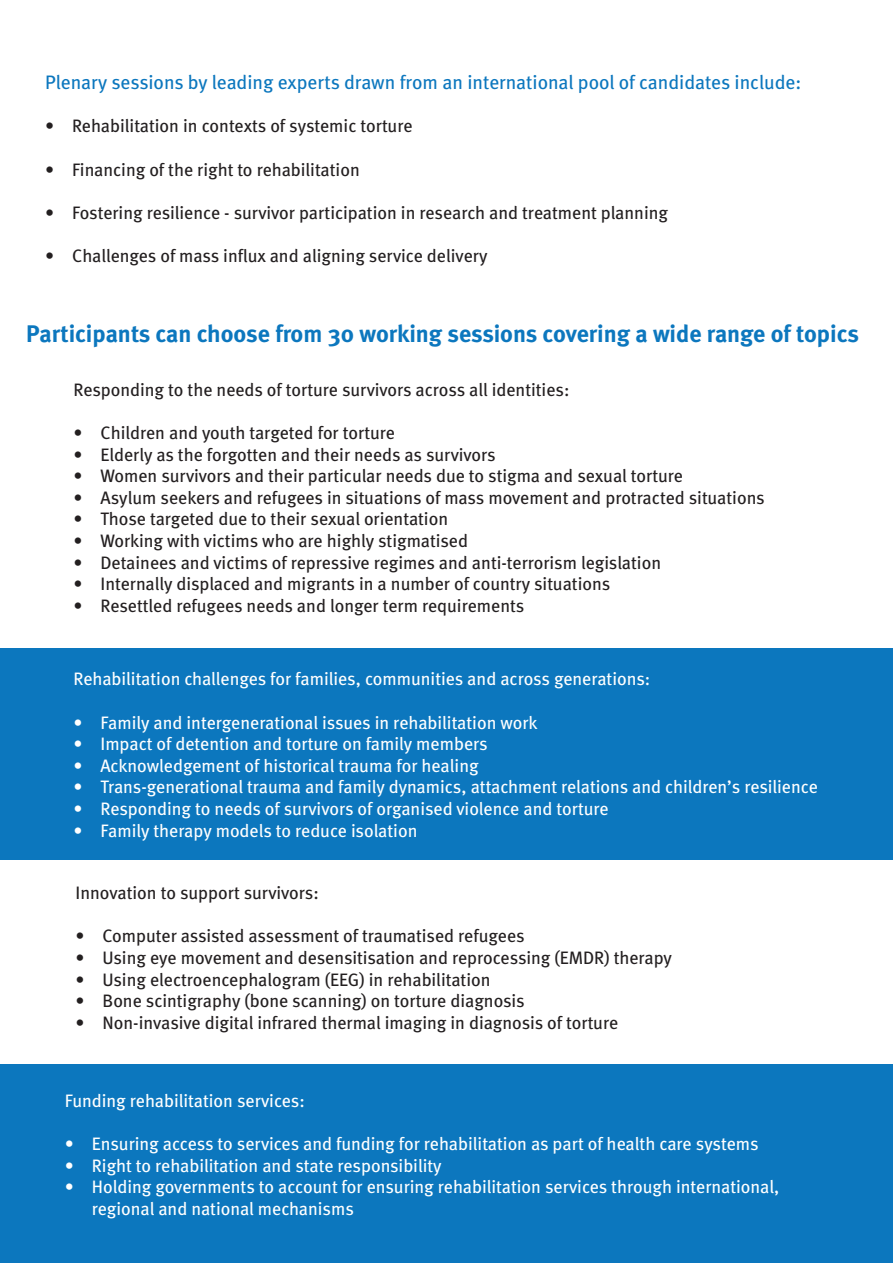
<style>
.page{position:relative;width:893px;height:1263px;background:#fff}
.page>*{position:absolute;margin:0;border:0;box-sizing:border-box;transform-origin:0 0}
.t1{font:700 24px "Meta";color:#0c77be}
.t2{font:19.5px "Meta";color:#0c77be}
.t3{font:18px "Meta";color:#231f20}
.t4{font:18px/21.6px "Meta";color:#fff}
</style>
<div class="page">
<div style="left:1px;top:1064px;width:892px;height:199px;background:#0c77be"></div>
<div style="left:0;top:648px;width:893px;height:212px;background:#0c77be"></div>
<p class="t2" style="left:45px;top:70px;width:758px">Plenary sessions by leading experts drawn from an international pool of candidates include:</p>
<p class="t3" style="left:45px;top:115px;width:369px">• Rehabilitation in contexts of systemic torture</p>
<p class="t3" style="left:45px;top:158px;width:316px">• Financing of the right to rehabilitation</p>
<p class="t3" style="left:45px;top:201px;width:624px">• Fostering resilience - survivor participation in research and treatment planning</p>
<p class="t3" style="left:45px;top:244px;width:444px">• Challenges of mass influx and aligning service delivery</p>
<p class="t1" style="left:26px;top:318px;width:834px">Participants can choose from 30 working sessions covering a wide range of topics</p>
<p class="t3" style="left:74px;top:378px;width:497px">Responding to the needs of torture survivors across all identities:</p>
<p class="t3" style="left:74px;top:421px;width:323px">• Children and youth targeted for torture</p>
<p class="t3" style="left:74px;top:443px;width:424px">• Elderly as the forgotten and their needs as survivors</p>
<p class="t3" style="left:74px;top:464px;width:611px">• Women survivors and their particular needs due to stigma and sexual torture</p>
<p class="t3" style="left:74px;top:486px;width:693px">• Asylum seekers and refugees in situations of mass movement and protracted situations</p>
<p class="t3" style="left:74px;top:508px;width:376px">• Those targeted due to their sexual orientation</p>
<p class="t3" style="left:74px;top:529px;width:396px">• Working with victims who are highly stigmatised</p>
<p class="t3" style="left:74px;top:551px;width:589px">• Detainees and victims of repressive regimes and anti-terrorism legislation</p>
<p class="t3" style="left:74px;top:572px;width:538px">• Internally displaced and migrants in a number of country situations</p>
<p class="t3" style="left:74px;top:594px;width:452px">• Resettled refugees needs and longer term requirements</p>
<p class="t4" style="left:74px;top:668px;width:578px">Rehabilitation challenges for families, communities and across generations:</p>
<p class="t4" style="left:74px;top:711px;width:466px">• Family and intergenerational issues in rehabilitation work</p>
<p class="t4" style="left:74px;top:733px;width:416px">• Impact of detention and torture on family members</p>
<p class="t4" style="left:74px;top:754px;width:407px">• Acknowledgement of historical trauma for healing</p>
<p class="t4" style="left:74px;top:776px;width:746px">• Trans-generational trauma and family dynamics, attachment relations and children’s resilience</p>
<p class="t4" style="left:74px;top:797px;width:537px">• Responding to needs of survivors of organised violence and torture</p>
<p class="t4" style="left:74px;top:819px;width:345px">• Family therapy models to reduce isolation</p>
<p class="t3" style="left:76px;top:881px;width:245px">Innovation to support survivors:</p>
<p class="t3" style="left:76px;top:925px;width:451px">• Computer assisted assessment of traumatised refugees</p>
<p class="t3" style="left:76px;top:946px;width:598px">• Using eye movement and desensitisation and reprocessing (EMDR) therapy</p>
<p class="t3" style="left:76px;top:968px;width:416px">• Using electroencephalogram (EEG) in rehabilitation</p>
<p class="t3" style="left:76px;top:989px;width:451px">• Bone scintigraphy (bone scanning) on torture diagnosis</p>
<p class="t3" style="left:76px;top:1011px;width:544px">• Non-invasive digital infrared thermal imaging in diagnosis of torture</p>
<p class="t4" style="left:65px;top:1089px;width:241px">Funding rehabilitation services:</p>
<p class="t4" style="left:65px;top:1132px;width:695px">• Ensuring access to services and funding for rehabilitation as part of health care systems</p>
<p class="t4" style="left:65px;top:1154px;width:378px">• Right to rehabilitation and state responsibility</p>
<p class="t4" style="left:92px;top:1176px;width:689px;text-indent:-27px">• Holding governments to account for ensuring rehabilitation services through international, regional and national mechanisms</p>
</div>
